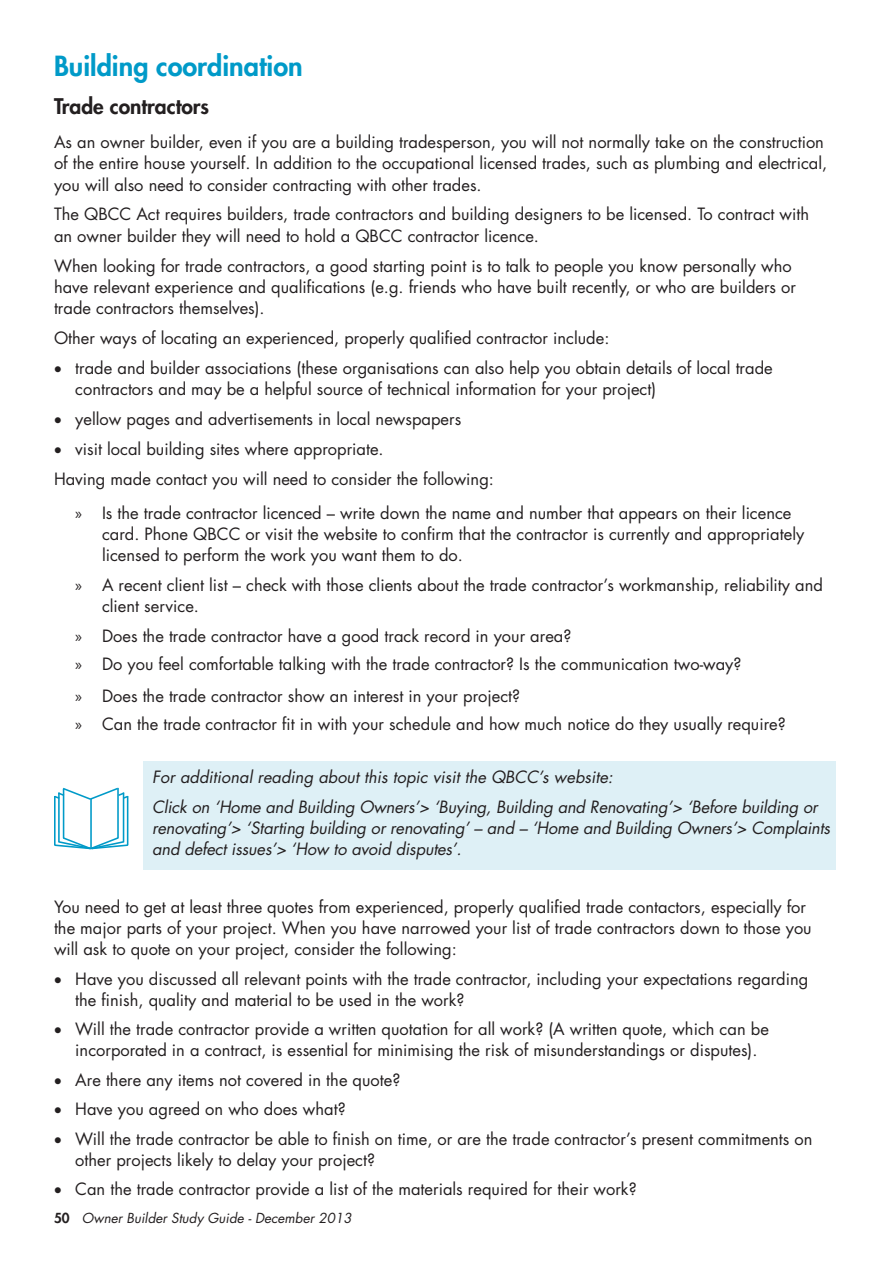
<style>
.page{position:relative;width:893px;height:1263px;background:#fff}
.page>*{position:absolute;margin:0;border:0;box-sizing:border-box;transform-origin:0 0}
.t1{font:800 27px "Futura Std";color:#009ac8}
.t2{font:800 21px "Futura Std";color:#231f20}
.t3{font:16.5px/21.3px "Futura Std";color:#231f20}
.t4{font:italic 16.5px/29.5px "Futura Std";letter-spacing:-.01em;color:#231f20}
.t5{font:italic 13.5px "Futura Std";color:#231f20}
.s1{font-family:"Myriad Pro"}
.s2{font-weight:800;font-style:normal}
</style>
<div class="page">
<div style="left:143px;top:761px;width:693px;height:109px;background:#def0f6"></div>
<hr style="left:90px;top:799px;width:2px;height:50px;background:#009ac8">
<hr style="left:63px;top:789px;width:1px;height:49px;background:#009ac8">
<hr style="left:117px;top:788px;width:2px;height:50px;background:#009ac8">
<hr style="left:58px;top:792px;width:2px;height:50px;background:#009ac8">
<hr style="left:54px;top:796px;width:2px;height:49px;background:#009ac8">
<hr style="left:123px;top:792px;width:1px;height:50px;background:#009ac8">
<hr style="left:127px;top:796px;width:1px;height:49px;background:#009ac8">
<svg style="left:54px;top:836px;width:75px;height:14px"></svg>
<svg style="left:55px;top:787px;width:74px;height:14px"></svg>
<h1 class="t1" style="left:54px;top:49px;width:250px">Building coordination</h1>
<p class="t2" style="left:54px;top:93px;width:157px">Trade contractors</p>
<p class="t3" style="left:54px;top:132px;width:775px">As an owner builder, even if you are a building tradesperson, you will not normally take on the construction of the entire house yourself. In addition to the occupational licensed trades, such as plumbing and electrical, you will also need to consider contracting with other trades.</p>
<p class="t3" style="left:54px;top:204px;width:757px">The QBCC Act requires builders, trade contractors and building designers to be licensed. To contract with an owner builder they will need to hold a QBCC contractor licence.</p>
<p class="t3" style="left:54px;top:255px;width:744px">When looking for trade contractors, a good starting point is to talk to people you know personally who have relevant experience and qualifications (e.g. friends who have built recently, or who are builders or trade contractors themselves).</p>
<p class="t3" style="left:54px;top:327px;width:557px">Other ways of locating an experienced, properly qualified contractor include:</p>
<p class="t3" style="left:75px;top:357px;width:699px;text-indent:-21px">• trade and builder associations (these organisations can also help you obtain details of local trade contractors and may be a helpful source of technical information for your project)</p>
<p class="t3" style="left:54px;top:408px;width:409px">• yellow pages and advertisements in local newspapers</p>
<p class="t3" style="left:54px;top:434px;width:441px;line-height:29.8px">• visit local building sites where appropriate.<br>Having made contact you will need to consider the following:</p>
<p class="t3" style="left:102px;top:502px;width:704px;text-indent:-27px"><span class="s1">»</span> Is the trade contractor licenced – write down the name and number that appears on their licence card. Phone QBCC or visit the website to confirm that the contractor is currently and appropriately licensed to perform the work you want them to do.</p>
<p class="t3" style="left:102px;top:574px;width:722px;text-indent:-27px"><span class="s1">»</span> A recent client list – check with those clients about the trade contractor’s workmanship, reliability and client service.</p>
<p class="t3" style="left:75px;top:622px;width:668px;line-height:28.3px"><span class="s1">»</span> Does the trade contractor have a good track record in your area?<br><span class="s1">»</span> Do you feel comfortable talking with the trade contractor? Is the communication two-way?</p>
<p class="t3" style="left:75px;top:682px;width:712px;line-height:28.3px"><span class="s1">»</span> Does the trade contractor show an interest in your project?<br><span class="s1">»</span> Can the trade contractor fit in with your schedule and how much notice do they usually require?</p>
<p class="t4" style="left:152px;top:763px;width:667px">For additional reading about this topic visit the QBCC’s website:<br>Click on ‘Home and Building Owners’&gt; ‘Buying, Building and Renovating’&gt; ‘Before building or</p>
<p class="t4" style="left:152px;top:817px;width:679px;line-height:21px">renovating’&gt; ‘Starting building or renovating’ – and – ‘Home and Building Owners’&gt; Complaints and defect issues’&gt; ‘How to avoid disputes’.</p>
<p class="t3" style="left:54px;top:897px;width:759px">You need to get at least three quotes from experienced, properly qualified trade contactors, especially for the major parts of your project. When you have narrowed your list of trade contractors down to those you will ask to quote on your project, consider the following:</p>
<p class="t3" style="left:75px;top:968px;width:735px;text-indent:-21px">• Have you discussed all relevant points with the trade contractor, including your expectations regarding the finish, quality and material to be used in the work?</p>
<p class="t3" style="left:54px;top:1019px;width:716px;text-align:center">• Will the trade contractor provide a written quotation for all work? (A written quote, which can be incorporated in a contract, is essential for minimising the risk of misunderstandings or disputes).</p>
<p class="t3" style="left:54px;top:1069px;width:348px">• Are there any items not covered in the quote?</p>
<p class="t3" style="left:54px;top:1099px;width:293px">• Have you agreed on who does what?</p>
<p class="t3" style="left:75px;top:1128px;width:739px;text-indent:-21px">• Will the trade contractor be able to finish on time, or are the trade contractor’s present commitments on other projects likely to delay your project?</p>
<p class="t3" style="left:54px;top:1179px;width:584px">• Can the trade contractor provide a list of the materials required for their work?</p>
<p class="t5" style="left:54px;top:1210px;width:299px"><span class="s2">50</span> Owner Builder Study Guide - December 2013</p>
</div>
